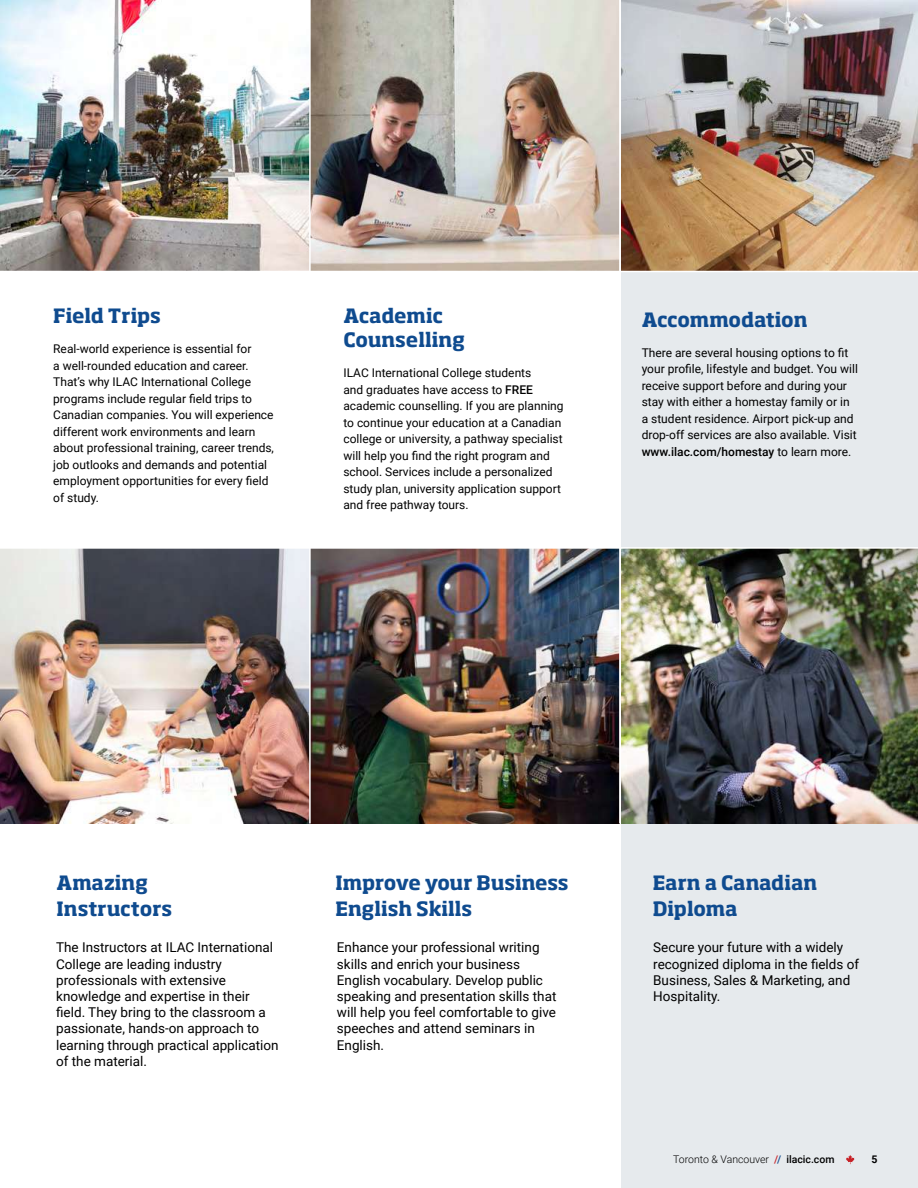
<style>
.page{position:relative;width:918px;height:1188px;background:#fff}
.page>*{position:absolute;margin:0;border:0;box-sizing:border-box;transform-origin:0 0}
.t1{font:700 19.5px/25.5px "Soho Std";letter-spacing:-.005em;color:#0f4b8f}
.t2{font:13.5px/16.2px "Roboto";color:#000}
.t3{font:12px/16.5px "Roboto";color:#000}
.t4{font:300 10.5px "Roboto";color:#000}
.t5{font:700 10.5px "Roboto";color:#000}
.s1{font-weight:500}
.s2{font-weight:500;color:#c72127}
.s3{font-weight:500;color:#0f4b8f}
</style>
<div class="page">
<div style="left:621px;top:0;width:297px;height:1188px;background:#e6eaed"></div>
<img style="left:311px;top:549px;width:607px;height:274px">
<img style="left:0;top:0;width:918px;height:271px">
<img style="left:0;top:549px;width:309px;height:274px">
<hr style="left:309px;top:0;width:2px;height:823px;background:#fff">
<hr style="left:619px;top:0;width:2px;height:823px;background:#fff">
<hr style="left:0;top:271px;width:918px;height:1px;background:#fff">
<hr style="left:0;top:547px;width:918px;height:2px;background:#fff">
<svg style="left:846px;top:1155px;width:9px;height:9px"></svg>
<h1 class="t1" style="left:53px;top:303px;width:109px">Field Trips</h1>
<p class="t3" style="left:53px;top:340px;width:222px">Real-world experience is essential for<br>a well-rounded education and career.<br>That’s why ILAC International College programs include regular field trips to Canadian companies. You will experience different work environments and learn about professional training, career trends, job outlooks and demands and potential employment opportunities for every field of study.</p>
<h1 class="t1" style="left:343px;top:303px;width:123px;line-height:24px">Academic<br>Counselling</h1>
<p class="t3" style="left:343px;top:364px;width:222px">ILAC International College students<br>and graduates have access to <span class="s1">FREE </span>academic counselling. If you are planning to continue your education at a Canadian college or university, a pathway specialist will help you find the right program and school. Services include a personalized study plan, university application support and free pathway tours.</p>
<h1 class="t1" style="left:642px;top:306px;width:167px">Accommodation</h1>
<p class="t3" style="left:642px;top:344px;width:218px">There are several housing options to fit your profile, lifestyle and budget. You will receive support before and during your stay with either a homestay family or in a student residence. Airport pick-up and drop-off services are also available. Visit <span class="s1">www.ilac.com/homestay</span> to learn more.</p>
<h1 class="t1" style="left:57px;top:870px;width:117px">Amazing<br>Instructors</h1>
<p class="t2" style="left:56px;top:939px;width:224px">The Instructors at ILAC International<br>College are leading industry professionals with extensive knowledge and expertise in their field. They bring to the classroom a passionate, hands-on approach to learning through practical application of the material.</p>
<h1 class="t1" style="left:336px;top:870px;width:235px">Improve your Business<br>English Skills</h1>
<p class="t2" style="left:337px;top:939px;width:221px">Enhance your professional writing skills and enrich your business<br>English vocabulary. Develop public speaking and presentation skills that will help you feel comfortable to give speeches and attend seminars in<br>English.</p>
<h1 class="t1" style="left:653px;top:870px;width:166px">Earn a Canadian<br>Diploma</h1>
<p class="t2" style="left:653px;top:939px;width:207px">Secure your future with a widely recognized diploma in the fields of<br>Business, Sales &amp; Marketing, and<br>Hospitality.</p>
<p class="t4" style="left:673px;top:1152px;width:163px">Toronto &amp; Vancouver <span class="s2">/</span><span class="s3">/</span> <span class="s1">ilacic.com</span></p>
<p class="t5" style="left:871px;top:1152px;width:8px">5</p>
</div>
